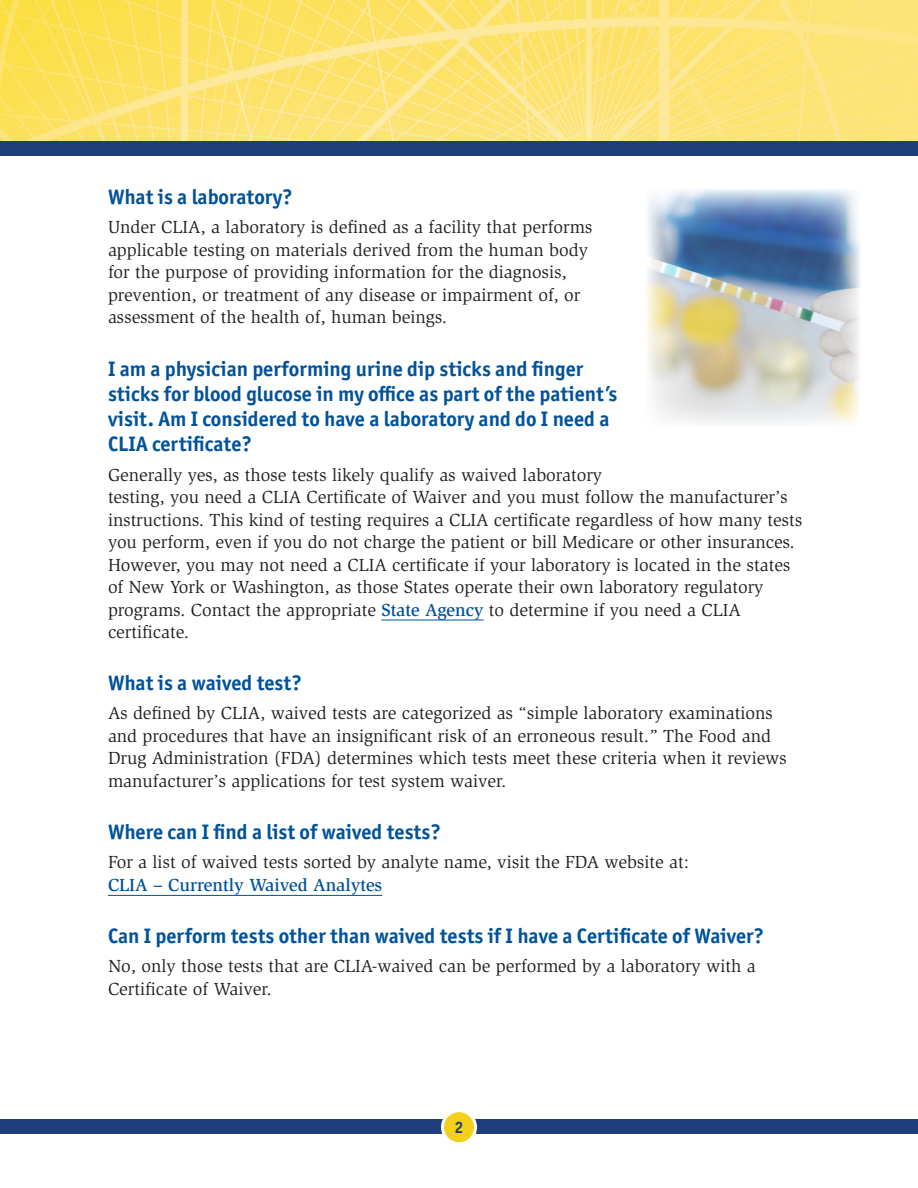
<style>
.page{position:relative;width:918px;height:1188px;background:#fff}
.page>*{position:absolute;margin:0;border:0;box-sizing:border-box;transform-origin:0 0}
.t1{font:700 21px/25.2px "Officina Sans ITC Pro";color:#01529b}
.t2{font:18px/22.5px "Slimbach Std";color:#231f20}
.t3{font:700 16.5px "Officina Sans ITC Pro";color:#1d3d7b}
.s1{font-weight:500;color:#01529b}
</style>
<div class="page">
<div style="left:0;top:1120px;width:918px;height:14px;background:#1d3d7b"></div>
<div style="left:442px;top:1111px;width:34px;height:33px;background:#f2d01b;border-radius:50%"></div>
<div style="left:441px;top:1109px;width:36px;height:36px;border:3px solid #fff;border-radius:50%"></div>
<img style="left:0;top:0;width:918px;height:141px">
<div style="left:0;top:141px;width:918px;height:15px;background:#1d3d7b"></div>
<hr style="left:381px;top:620px;width:103px;height:1px;background:#01529b">
<hr style="left:108px;top:895px;width:274px;height:1px;background:#01529b">
<img style="left:646px;top:189px;width:214px;height:235px">
<h2 class="t1" style="left:108px;top:184px;width:186px">What is a laboratory?</h2>
<p class="t2" style="left:108px;top:216px;width:486px">Under CLIA, a laboratory is defined as a facility that performs applicable testing on materials derived from the human body for the purpose of providing information for the diagnosis, prevention, or treatment of any disease or impairment of, or assessment of the health of, human beings.</p>
<h2 class="t1" style="left:108px;top:356px;width:511px">I am a physician performing urine dip sticks and finger sticks for blood glucose in my office as part of the patient’s visit. Am I considered to have a laboratory and do I need a CLIA certificate?</h2>
<p class="t2" style="left:108px;top:463px;width:696px">Generally yes, as those tests likely qualify as waived laboratory<br>testing, you need a CLIA Certificate of Waiver and you must follow the manufacturer’s instructions. This kind of testing requires a CLIA certificate regardless of how many tests you perform, even if you do not charge the patient or bill Medicare or other insurances.<br>However, you may not need a CLIA certificate if your laboratory is located in the states of New York or Washington, as those States operate their own laboratory regulatory programs. Contact the appropriate <span class="s1">State Agency</span> to determine if you need a CLIA certificate.</p>
<h2 class="t1" style="left:108px;top:670px;width:195px">What is a waived test?</h2>
<p class="t2" style="left:108px;top:702px;width:680px">As defined by CLIA, waived tests are categorized as “simple laboratory examinations and procedures that have an insignificant risk of an erroneous result.” The Food and Drug Administration (FDA) determines which tests meet these criteria when it reviews manufacturer’s applications for test system waiver.</p>
<h2 class="t1" style="left:108px;top:819px;width:334px">Where can I find a list of waived tests?</h2>
<p class="t2" style="left:108px;top:851px;width:583px">For a list of waived tests sorted by analyte name, visit the FDA website at:<br><span class="s1">CLIA – Currently Waived Analytes</span></p>
<h2 class="t1" style="left:108px;top:923px;width:658px">Can I perform tests other than waived tests if I have a Certificate of Waiver?</h2>
<p class="t2" style="left:108px;top:955px;width:649px">No, only those tests that are CLIA-waived can be performed by a laboratory with a<br>Certificate of Waiver.</p>
<p class="t3" style="left:455px;top:1117px;width:10px">2</p>
</div>
